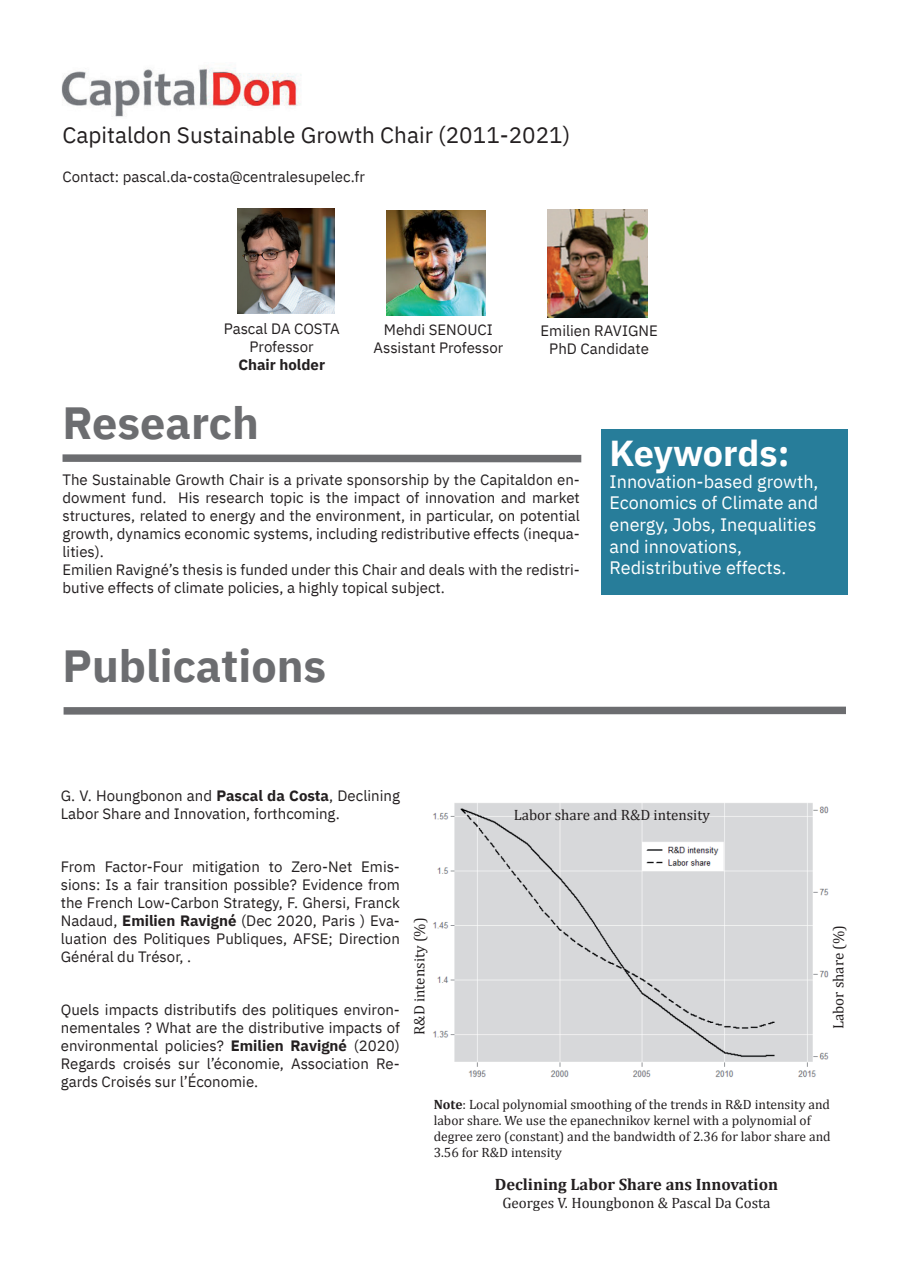
<style>
.page{position:relative;width:910px;height:1280px;background:#fff}
.page>*{position:absolute;margin:0;border:0;box-sizing:border-box;transform-origin:0 0}
.t1{font:700 45px "IBM Plex Sans";color:#6c6d70}
.t2{font:700 36px "IBM Plex Sans";letter-spacing:-.005em;color:#fff}
.t3{font:22.5px "IBM Plex Sans";color:#231f20}
.t4{font:18px/21.6px "IBM Plex Sans";color:#fff}
.t5{font:700 16.5px "Cambria";color:#231f20}
.t6{font:15px/18px "IBM Plex Sans";color:#231f20;text-align:center}
.t7{font:15px "Cambria";color:#231f20}
.t8{font:700 15px "IBM Plex Sans";color:#231f20}
.t9{font:13.5px/16.2px "Cambria";color:#231f20}
.s1{font-weight:700}
</style>
<div class="page">
<img style="left:61px;top:67px;width:240px;height:50px">
<img style="left:387px;top:211px;width:98px;height:104px">
<img style="left:547px;top:210px;width:101px;height:108px">
<img style="left:237px;top:208px;width:98px;height:105px">
<img style="left:433px;top:803px;width:396px;height:274px">
<svg style="left:63px;top:706px;width:783px;height:9px;background:#848587"></svg>
<svg style="left:62px;top:454px;width:520px;height:9px;background:#848587"></svg>
<div style="left:601px;top:429px;width:246px;height:166px;background:#277d9a"></div>
<h3 class="t3" style="left:63px;top:118px;width:509px">Capitaldon Sustainable Growth Chair (2011-2021)</h3>
<p class="t6" style="left:63px;top:166px;width:304px">Contact: pascal.da-costa@centralesupelec.fr</p>
<p class="t6" style="left:224px;top:318px;width:117px">Pascal DA COSTA<br>Professor</p>
<p class="t8" style="left:238px;top:352px;width:88px">Chair holder</p>
<p class="t6" style="left:373px;top:320px;width:131px">Mehdi SENOUCI<br>Assistant Professor</p>
<p class="t6" style="left:541px;top:320px;width:119px">Emilien RAVIGNE<br>PhD Candidate</p>
<h1 class="t1" style="left:63px;top:387px;width:198px">Research</h1>
<p class="t6" style="left:63px;top:470px;width:519px;text-align:left">The Sustainable Growth Chair is a private sponsorship by the Capitaldon en&shy;dowment fund. His research topic is the impact of innovation and market structures, related to energy and the environment, in particular, on potential growth, dynamics economic systems, including redistributive effects (inequa&shy;lities).<br>Emilien Ravigné’s thesis is funded under this Chair and deals with the redistri&shy;butive effects of climate policies, a highly topical subject.</p>
<h1 class="t1" style="left:63px;top:630px;width:265px">Publications</h1>
<h2 class="t2" style="left:610px;top:425px;width:181px">Keywords:</h2>
<p class="t4" style="left:610px;top:469px;width:210px">Innovation-based growth,<br>Economics of Climate and energy, Jobs, Inequalities and innovations,<br>Redistributive effects.</p>
<p class="t6" style="left:61px;top:785px;width:341px;text-align:left">G. V. Houngbonon and <span class="s1">Pascal da Costa</span>, Declining<br>Labor Share and Innovation, forthcoming.</p>
<p class="t6" style="left:61px;top:856px;width:341px;text-align:justify">From Factor-Four mitigation to Zero-Net Emis&shy;sions: Is a fair transition possible? Evidence from the French Low-Carbon Strategy, F. Ghersi, Franck Nadaud, <span class="s1">Emilien Ravigné</span> (Dec 2020, Paris ) Eva&shy;luation des Politiques Publiques, AFSE; Direction Général du Trésor, .</p>
<p class="t6" style="left:61px;top:999px;width:341px;text-align:justify">Quels impacts distributifs des politiques environ&shy;nementales ? What are the distributive impacts of environmental policies? <span class="s1">Emilien Ravigné</span> (2020)<br>Regards croisés sur l’économie, Association Re&shy;gards Croisés sur l’Économie.</p>
<p class="t7" style="left:514px;top:806px;width:198px">Labor share and R&amp;D intensity</p>
<p class="t7" style="left:410px;top:1035px;width:119px;rotate:-90deg">R&amp;D intensity (%)</p>
<p class="t7" style="left:830px;top:1029px;width:106px;rotate:-90deg">Labor share (%)</p>
<p class="t9" style="left:434px;top:1096px;width:398px"><span class="s1">Note</span>: Local polynomial smoothing of the trends in R&amp;D intensity and labor share. We use the epanechnikov kernel with a polynomial of degree zero (constant) and the bandwidth of 2.36 for labor share and 3.56 for R&amp;D intensity</p>
<p class="t5" style="left:495px;top:1173px;width:285px">Declining Labor Share ans Innovation</p>
<p class="t7" style="left:502px;top:1194px;width:270px">Georges V. Houngbonon &amp; Pascal Da Costa</p>
</div>
